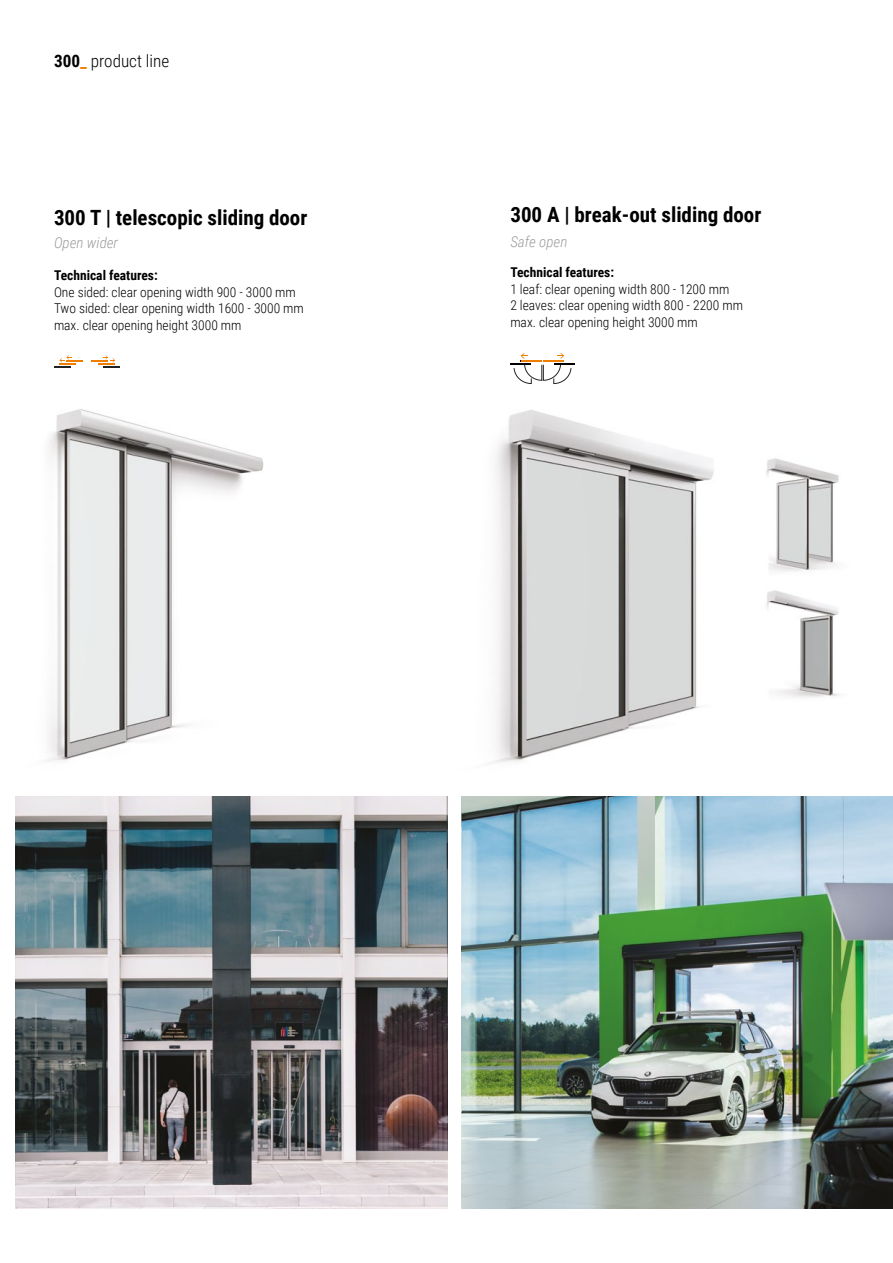
<style>
.page{position:relative;width:893px;height:1263px;background:#fff}
.page>*{position:absolute;margin:0;border:0;box-sizing:border-box;transform-origin:0 0}
.t1{font:700 21px "Roboto Condensed";color:#000}
.t2{font:300 17.1px "Roboto Condensed";color:#000}
.t3{font:italic 300 15px "Roboto Condensed";color:#9d9d9c}
.t4{font:300 13.5px/16.5px "Roboto Condensed";color:#000}
.t5{font:700 13.5px "Roboto Condensed";color:#000}
.s1{font-weight:700}
.s2{font-weight:700;color:#ef7d00}
</style>
<div class="page">
<img style="left:490px;top:409px;width:224px;height:354px">
<img style="left:47px;top:409px;width:217px;height:353px">
<img style="left:461px;top:796px;width:432px;height:413px">
<img style="left:15px;top:796px;width:432px;height:413px">
<img style="left:766px;top:458px;width:73px;height:113px">
<img style="left:766px;top:590px;width:74px;height:108px">
<hr style="left:510px;top:363px;width:21px;height:2px;background:#000">
<hr style="left:554px;top:363px;width:21px;height:2px;background:#000">
<svg style="left:514px;top:353px;width:57px;height:31px"></svg>
<svg style="left:54px;top:355px;width:29px;height:12px"></svg>
<svg style="left:91px;top:355px;width:29px;height:12px"></svg>
<p class="t2" style="left:54px;top:49px;width:117px"><span class="s1">300</span><span class="s2">_</span> product line</p>
<h1 class="t1" style="left:54px;top:203px;width:255px">300 T | telescopic sliding door</h1>
<h1 class="t1" style="left:510px;top:200px;width:252px">300 A | break-out sliding door</h1>
<p class="t3" style="left:54px;top:232px;width:66px">Open wider</p>
<p class="t3" style="left:510px;top:231px;width:59px">Safe open</p>
<p class="t5" style="left:54px;top:266px;width:105px">Technical features:</p>
<p class="t4" style="left:54px;top:283px;width:251px">One sided: clear opening width 900 - 3000 mm<br>Two sided: clear opening width 1600 - 3000 mm max. clear opening height 3000 mm</p>
<p class="t5" style="left:510px;top:263px;width:105px">Technical features:</p>
<p class="t4" style="left:510px;top:280px;width:234px">1 leaf: clear opening width 800 - 1200 mm<br>2 leaves: clear opening width 800 - 2200 mm max. clear opening height 3000 mm</p>
</div>
